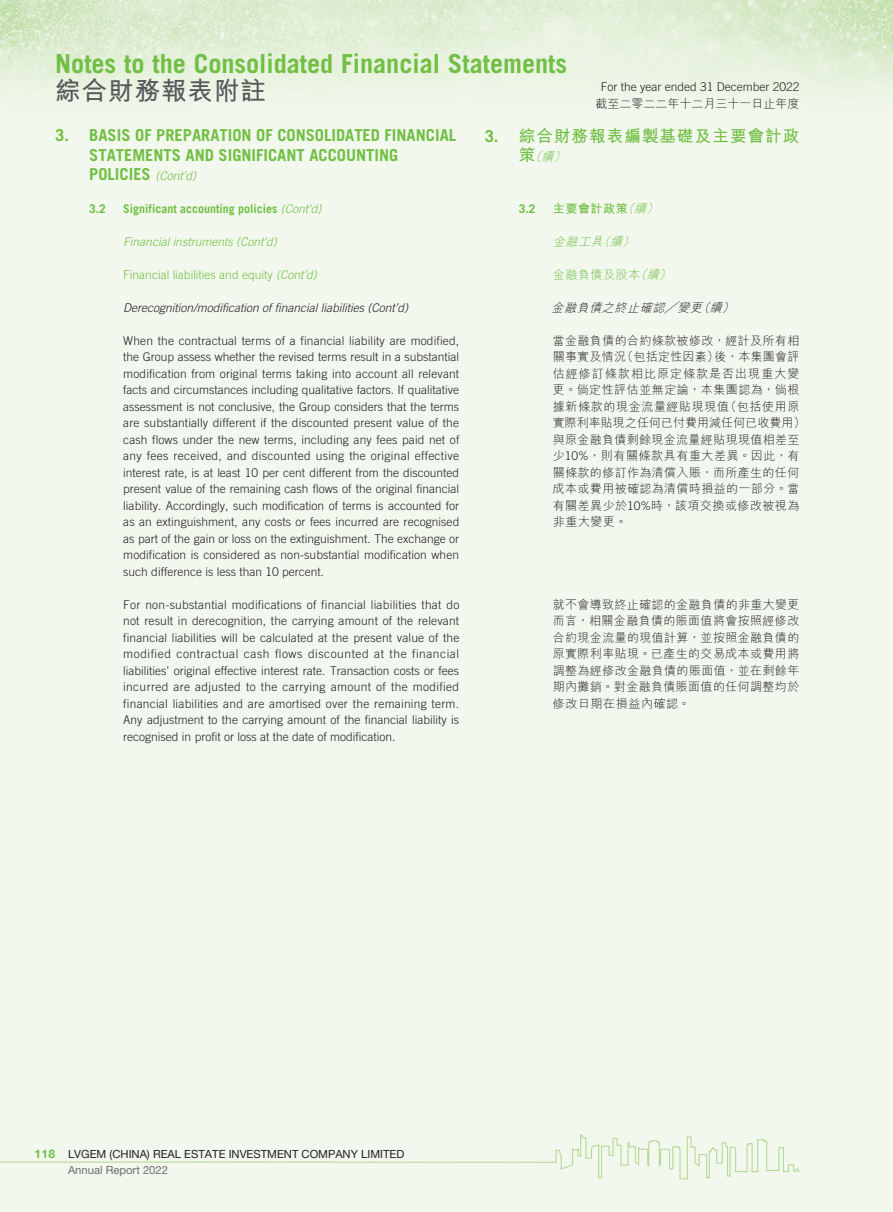
<style>
.page{position:relative;width:893px;height:1212px;background:#f2f8ed}
.page>*{position:absolute;margin:0;border:0;box-sizing:border-box;transform-origin:0 0}
.t1{font:700 26.25px "Trade Gothic LT Std";color:#71bf44}
.t2{font:700 25.5px "M Hei HK";letter-spacing:.04em;color:#57585a}
.t3{font:700 16.5px/19.5px "Trade Gothic LT Std";color:#71bf44}
.t4{font:700 16.5px "M Hei HK";letter-spacing:.065em;color:#71bf44}
.t5{font:300 12px/16.5px "Trade Gothic LT Std";color:#231f20;text-align:justify}
.t6{font:300 12px/16.5px "M Hei HK";letter-spacing:.03em;color:#231f20}
.t7{font:italic 300 12px "Trade Gothic LT Std";color:#231f20}
.t8{font:700 12px "Trade Gothic LT Std";color:#71bf44}
.t9{font:300 12px "Trade Gothic LT Std";color:#71bf44}
.t10{font:italic 300 12px "Trade Gothic LT Std";color:#71bf44}
.t11{font:300 12px "M Hei HK";color:#231f20}
.t12{font:italic 300 12px "M Hei HK";color:#231f20}
.t13{font:italic 300 12px "M Hei HK";color:#71bf44}
.t14{font:300 12px "M Hei HK";letter-spacing:.05em;color:#71bf44}
.t15{font:700 12px "M Hei HK";letter-spacing:.05em;color:#71bf44}
.t16{font:11.25px/16.5px "Helvetica Neue LT Std";color:#231f20}
.s1{font-family:"Trade Gothic LT Std"}
.s2{font-weight:700;font-style:normal;font-size:16.5px}
.s3{font-weight:300;font-style:italic;font-size:12px}
.s4{font-weight:300;font-style:italic}
.s5{font-style:italic}
.s6{font-weight:700;font-size:12px;color:#71bf44}
.s7{color:#6c6d70}
</style>
<div class="page">
<img style="left:0;top:0;width:893px;height:93px">
<svg style="left:0;top:1134px;width:800px;height:46px"></svg>
<h1 class="t1" style="left:55px;top:47px;width:513px">Notes to the Consolidated Financial Statements</h1>
<h2 class="t2" style="left:55px;top:72px;width:212px">綜合財務報表附註</h2>
<p class="t5" style="left:601px;top:78px;width:200px">For the year ended 31 December 2022</p>
<p class="t11" style="left:595px;top:95px;width:205px">截至二零二二年十二月三十一日止年度</p>
<h3 class="t4" style="left:485px;top:123px;width:316px"><span class="s1">3.</span> 綜合財務報表編製基礎及主要會計政</h3>
<p class="t13" style="left:519px;top:148px;width:53px"><span class="s2">策</span>（續）</p>
<h3 class="t3" style="left:89px;top:125px;width:368px;text-indent:-34px">3. BASIS OF PREPARATION OF CONSOLIDATED FINANCIAL<br>STATEMENTS AND SIGNIFICANT ACCOUNTING<br>POLICIES <span class="s3">(Cont’d)</span></h3>
<p class="t8" style="left:89px;top:201px;width:18px">3.2</p>
<p class="t8" style="left:123px;top:201px;width:200px">Significant accounting policies <span class="s4">(Cont’d)</span></p>
<p class="t10" style="left:123px;top:234px;width:155px">Financial instruments (Cont’d)</p>
<p class="t9" style="left:123px;top:268px;width:195px">Financial liabilities and equity <span class="s5">(Cont’d)</span></p>
<p class="t7" style="left:123px;top:300px;width:286px">Derecognition/modification of financial liabilities (Cont’d)</p>
<p class="t5" style="left:123px;top:332px;width:338px">When the contractual terms of a financial liability are modified, the Group assess whether the revised terms result in a substantial modification from original terms taking into account all relevant facts and circumstances including qualitative factors. If qualitative assessment is not conclusive, the Group considers that the terms are substantially different if the discounted present value of the cash flows under the new terms, including any fees paid net of any fees received, and discounted using the original effective interest rate, is at least 10 per cent different from the discounted present value of the remaining cash flows of the original financial liability. Accordingly, such modification of terms is accounted for as an extinguishment, any costs or fees incurred are recognised as part of the gain or loss on the extinguishment. The exchange or modification is considered as non-substantial modification when such difference is less than 10 percent.</p>
<p class="t5" style="left:123px;top:596px;width:338px">For non-substantial modifications of financial liabilities that do not result in derecognition, the carrying amount of the relevant financial liabilities will be calculated at the present value of the modified contractual cash flows discounted at the financial liabilities’ original effective interest rate. Transaction costs or fees incurred are adjusted to the carrying amount of the modified financial liabilities and are amortised over the remaining term.<br>Any adjustment to the carrying amount of the financial liability is recognised in profit or loss at the date of modification.</p>
<p class="t8" style="left:519px;top:201px;width:18px">3.2</p>
<p class="t15" style="left:553px;top:199px;width:111px">主要會計政策<span class="s4">（續）</span></p>
<p class="t13" style="left:553px;top:233px;width:87px">金融工具（續）</p>
<p class="t14" style="left:553px;top:266px;width:124px">金融負債及股本<span class="s5">（續）</span></p>
<p class="t12" style="left:552px;top:299px;width:188px">金融負債之終止確認╱變更（續）</p>
<p class="t6" style="left:553px;top:331px;width:254px">當金融負債的合約條款被修改，經計及所有相關事實及情況（包括定性因素）後，本集團會評估經修訂條款相比原定條款是否出現重大變更。倘定性評估並無定論，本集團認為，倘根據新條款的現金流量經貼現現值（包括使用原實際利率貼現之任何已付費用減任何已收費用）與原金融負債剩餘現金流量經貼現現值相差至少<span class="s1">10%</span>，則有關條款具有重大差異。因此，有關條款的修訂作為清償入賬，而所產生的任何成本或費用被確認為清償時損益的一部分。當有關差異少於<span class="s1">10%</span>時，該項交換或修改被視為非重大變更。</p>
<p class="t6" style="left:553px;top:595px;width:248px;text-align:justify">就不會導致終止確認的金融負債的非重大變更而言，相關金融負債的賬面值將會按照經修改合約現金流量的現值計算，並按照金融負債的原實際利率貼現。已產生的交易成本或費用將調整為經修改金融負債的賬面值，並在剩餘年期內攤銷。對金融負債賬面值的任何調整均於修改日期在損益內確認。</p>
<p class="t16" style="left:68px;top:1145px;width:338px;text-indent:-33px"><span class="s6">118</span> LVGEM (CHINA) REAL ESTATE INVESTMENT COMPANY LIMITED<br><span class="s7">Annual Report 2022</span></p>
</div>
